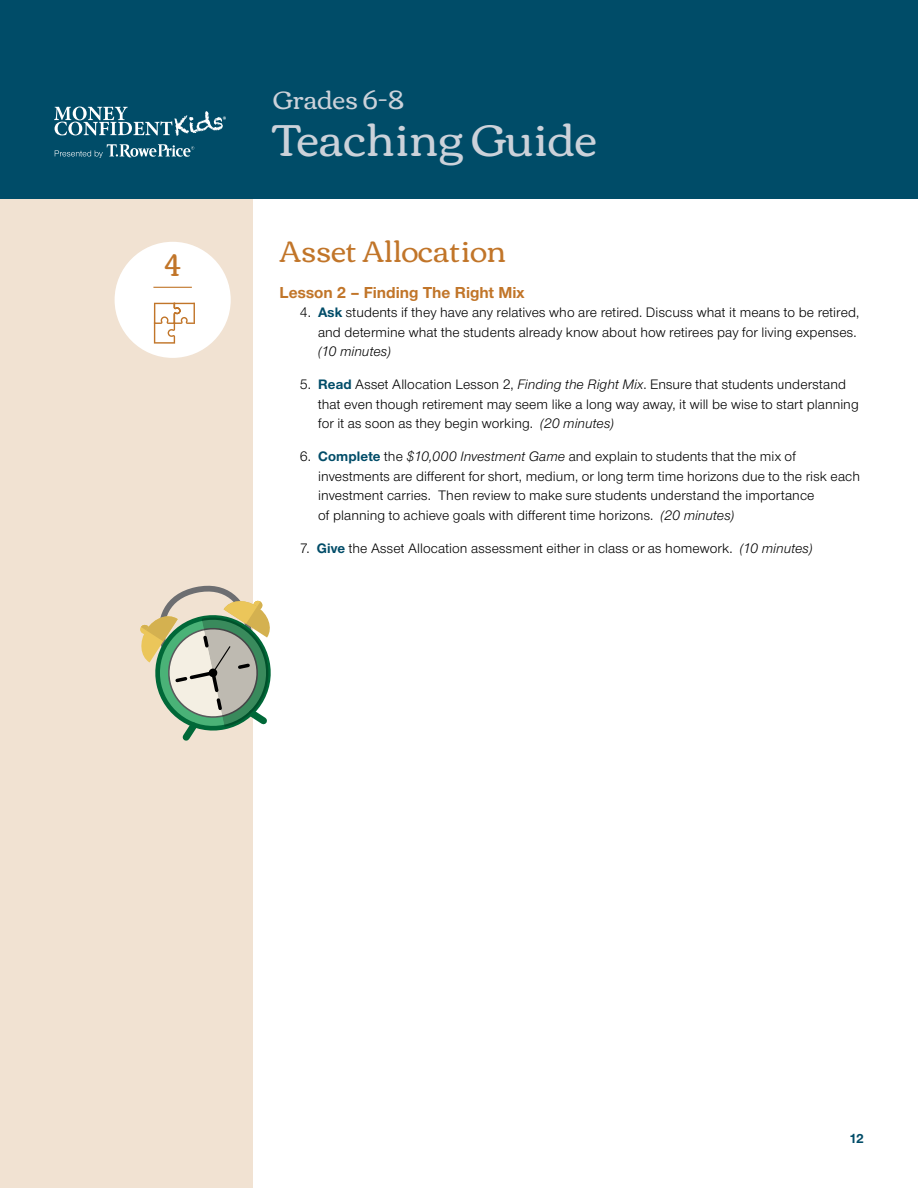
<style>
.page{position:relative;width:918px;height:1188px;background:#fff}
.page>*{position:absolute;margin:0;border:0;box-sizing:border-box;transform-origin:0 0}
.t1{font:45px "Corben";color:#ccd2da}
.t2{font:30px "Corben";color:#c17529}
.t3{font:25.5px "Corben";color:#ccd2da}
.t4{font:700 16.5px "Nimbus Sans Novus";color:#c17529}
.t5{font:14.25px/19.5px "Nimbus Sans Novus";letter-spacing:.005em;color:#000}
.t6{font:italic 14.25px "Nimbus Sans Novus";color:#000}
.t7{font:700 13.5px "Nimbus Sans Novus";color:#004c68}
.s1{font-weight:700;color:#004c68}
.s2{font-style:italic}
</style>
<div class="page">
<div style="left:0;top:0;width:252px;height:1188px;background:#f1e2d2"></div>
<div style="left:0;top:0;width:918px;height:199px;background:#004c68"></div>
<svg style="left:54px;top:107px;width:172px;height:29px"></svg>
<svg style="left:55px;top:144px;width:139px;height:14px"></svg>
<div style="left:115px;top:242px;width:116px;height:116px;background:#fff;border-radius:50%"></div>
<hr style="left:153px;top:287px;width:39px;height:1px;background:#c17529">
<svg style="left:154px;top:303px;width:41px;height:41px"></svg>
<svg style="left:140px;top:577px;width:131px;height:170px"></svg>
<h2 class="t2" style="left:165px;top:244px;width:17px">4</h2>
<h3 class="t3" style="left:273px;top:81px;width:132px">Grades 6–8</h3>
<h1 class="t1" style="left:273px;top:108px;width:325px">Teaching Guide</h1>
<h2 class="t2" style="left:280px;top:230px;width:228px">Asset Allocation</h2>
<p class="t4" style="left:280px;top:281px;width:246px">Lesson 2 – Finding The Right Mix</p>
<p class="t5" style="left:300px;top:302px;width:561px;text-align:right">4. <span class="s1">Ask</span> students if they have any relatives who are retired. Discuss what it means to be retired, and determine what the students already know about how retirees pay for living expenses.</p>
<p class="t6" style="left:318px;top:342px;width:74px">(10 minutes)</p>
<p class="t5" style="left:318px;top:374px;width:542px;text-indent:-18px">5. <span class="s1">Read</span> Asset Allocation Lesson 2, <span class="s2">Finding the Right Mix</span>. Ensure that students understand that even though retirement may seem like a long way away, it will be wise to start planning for it as soon as they begin working. <span class="s2">(20 minutes)</span></p>
<p class="t5" style="left:318px;top:446px;width:543px;text-indent:-18px">6. <span class="s1">Complete</span> the <span class="s2">$10,000 Investment Game</span> and explain to students that the mix of investments are different for short, medium, or long term time horizons due to the risk each investment carries. Then review to make sure students understand the importance<br>of planning to achieve goals with different time horizons. <span class="s2">(20 minutes)</span></p>
<p class="t5" style="left:300px;top:538px;width:514px">7. <span class="s1">Give</span> the Asset Allocation assessment either in class or as homework. <span class="s2">(10 minutes)</span></p>
<p class="t7" style="left:849px;top:1129px;width:16px">12</p>
</div>
